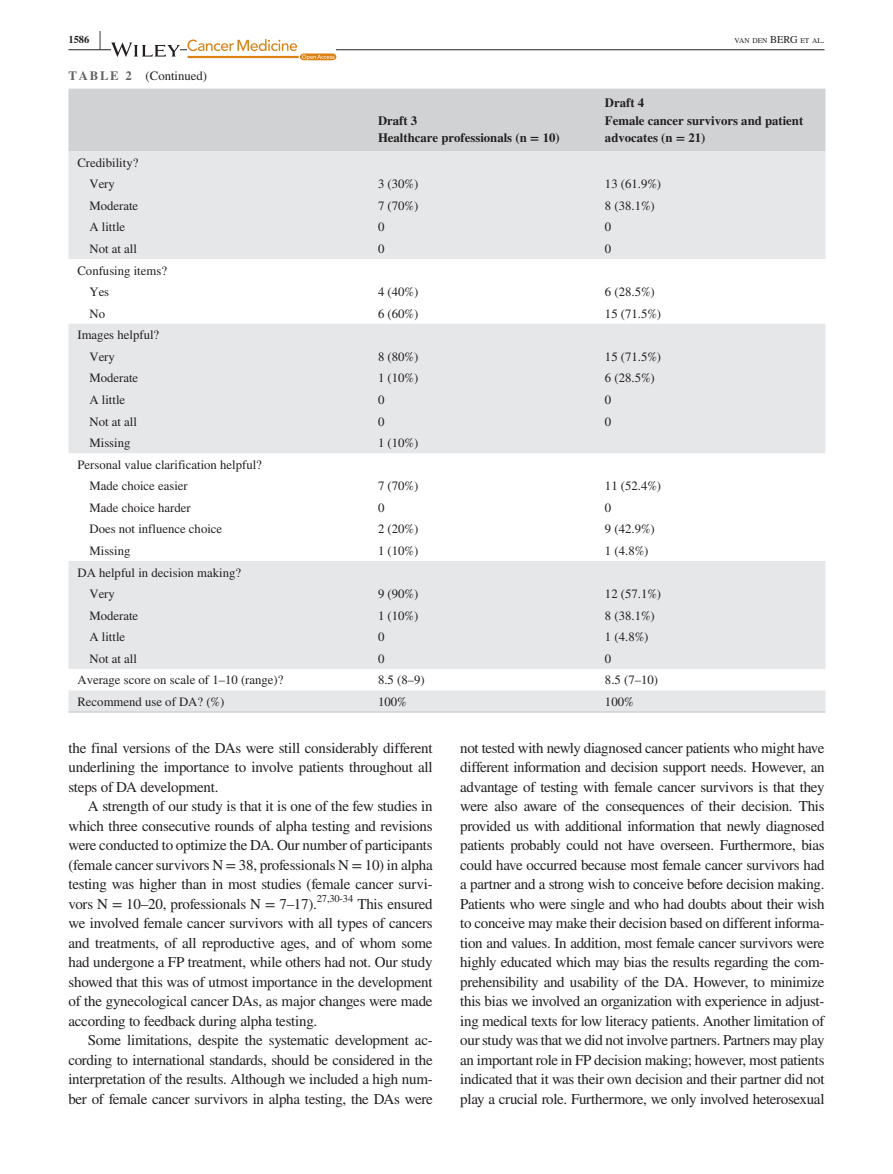
<style>
.page{position:relative;width:893px;height:1174px;background:#fff}
.page>*{position:absolute;margin:0;border:0;box-sizing:border-box;transform-origin:0 0}
.t1{font:700 25.95px "STIX";color:#231f20;scale:.36 1}
.t2{font:15px/19.5px "STIX";letter-spacing:-.015em;color:#231f20;text-align:justify}
.t3{font:12.75px/21.6px "STIX";color:#231f20}
.t4{font:700 12.75px/17.2px "STIX";color:#231f20}
.t5{font:10.5px "STIX";color:#231f20}
.t6{font:700 10.5px "STIX";color:#231f20}
.t7{font:7.35px "STIX";color:#231f20}
.s1{font-size:10.5px}
.s2{font-weight:700;color:#636366}
</style>
<div class="page">
<hr style="left:68px;top:49px;width:756px;height:1px;background:#231f20">
<svg style="left:111px;top:43px;width:69px;height:14px"></svg>
<svg style="left:187px;top:39px;width:149px;height:21px"></svg>
<div style="left:68px;top:89px;width:757px;height:62px;background:#d1d2d4"></div>
<svg style="left:68px;top:151px;width:757px;height:560px;fill:#e6e7e9"></svg>
<hr style="left:68px;top:711px;width:301px;height:1px;background:#d1d2d4">
<hr style="left:369px;top:711px;width:227px;height:1px;background:#d1d2d4">
<hr style="left:596px;top:711px;width:229px;height:1px;background:#d1d2d4">
<p class="t6" style="left:68px;top:33px;width:22px">1586</p>
<h1 class="t1" style="left:99px;top:25px;width:7px">|</h1>
<p class="t7" style="left:734px;top:35px;width:92px">VAN DEN <span class="s1">BERG</span> ET AL<span class="s1">.</span></p>
<p class="t3" style="left:68px;top:65px;width:140px"><span class="s2">TABLE 2</span> (Continued)</p>
<p class="t3" style="left:89px;top:152px;width:50px;text-indent:-12px">Credibility?<br>Very</p>
<p class="t4" style="left:378px;top:112px;width:183px">Draft 3<br>Healthcare professionals (n = 10)</p>
<p class="t4" style="left:605px;top:94px;width:200px">Draft 4<br>Female cancer survivors and patient advocates (n = 21)</p>
<p class="t3" style="left:378px;top:174px;width:42px">3 (30%)</p>
<p class="t3" style="left:605px;top:174px;width:58px">13 (61.9%)</p>
<p class="t3" style="left:89px;top:196px;width:50px">Moderate</p>
<p class="t3" style="left:378px;top:196px;width:42px">7 (70%)</p>
<p class="t3" style="left:605px;top:196px;width:51px">8 (38.1%)</p>
<p class="t3" style="left:89px;top:217px;width:37px">A little</p>
<p class="t3" style="left:378px;top:217px;width:8px">0</p>
<p class="t3" style="left:605px;top:217px;width:8px">0</p>
<p class="t3" style="left:89px;top:239px;width:49px">Not at all</p>
<p class="t3" style="left:378px;top:239px;width:8px">0</p>
<p class="t3" style="left:605px;top:239px;width:8px">0</p>
<p class="t3" style="left:89px;top:260px;width:79px;text-indent:-12px">Confusing items?<br>Yes</p>
<p class="t3" style="left:378px;top:282px;width:42px">4 (40%)</p>
<p class="t3" style="left:605px;top:282px;width:51px">6 (28.5%)</p>
<p class="t3" style="left:89px;top:303px;width:17px">No</p>
<p class="t3" style="left:378px;top:303px;width:42px">6 (60%)</p>
<p class="t3" style="left:605px;top:303px;width:58px">15 (71.5%)</p>
<p class="t3" style="left:89px;top:325px;width:71px;text-indent:-12px">Images helpful?<br>Very</p>
<p class="t3" style="left:378px;top:347px;width:42px">8 (80%)</p>
<p class="t3" style="left:605px;top:347px;width:58px">15 (71.5%)</p>
<p class="t3" style="left:89px;top:368px;width:50px">Moderate</p>
<p class="t3" style="left:378px;top:368px;width:42px">1 (10%)</p>
<p class="t3" style="left:605px;top:368px;width:51px">6 (28.5%)</p>
<p class="t3" style="left:89px;top:390px;width:37px">A little</p>
<p class="t3" style="left:378px;top:390px;width:8px">0</p>
<p class="t3" style="left:605px;top:390px;width:8px">0</p>
<p class="t3" style="left:89px;top:411px;width:49px">Not at all</p>
<p class="t3" style="left:378px;top:411px;width:8px">0</p>
<p class="t3" style="left:605px;top:411px;width:8px">0</p>
<p class="t3" style="left:89px;top:433px;width:43px">Missing</p>
<p class="t3" style="left:378px;top:433px;width:42px">1 (10%)</p>
<p class="t3" style="left:89px;top:454px;width:174px;text-indent:-12px">Personal value clarification helpful?<br>Made choice easier</p>
<p class="t3" style="left:378px;top:476px;width:42px">7 (70%)</p>
<p class="t3" style="left:605px;top:476px;width:58px">11 (52.4%)</p>
<p class="t3" style="left:89px;top:497px;width:103px">Made choice harder</p>
<p class="t3" style="left:378px;top:497px;width:8px">0</p>
<p class="t3" style="left:605px;top:497px;width:8px">0</p>
<p class="t3" style="left:89px;top:519px;width:134px">Does not influence choice</p>
<p class="t3" style="left:378px;top:519px;width:42px">2 (20%)</p>
<p class="t3" style="left:605px;top:519px;width:51px">9 (42.9%)</p>
<p class="t3" style="left:89px;top:541px;width:43px">Missing</p>
<p class="t3" style="left:378px;top:541px;width:42px">1 (10%)</p>
<p class="t3" style="left:605px;top:541px;width:45px">1 (4.8%)</p>
<p class="t3" style="left:89px;top:562px;width:153px;text-indent:-12px">DA helpful in decision making?<br>Very</p>
<p class="t3" style="left:378px;top:584px;width:42px">9 (90%)</p>
<p class="t3" style="left:605px;top:584px;width:58px">12 (57.1%)</p>
<p class="t3" style="left:89px;top:605px;width:50px">Moderate</p>
<p class="t3" style="left:378px;top:605px;width:42px">1 (10%)</p>
<p class="t3" style="left:605px;top:605px;width:51px">8 (38.1%)</p>
<p class="t3" style="left:89px;top:627px;width:37px">A little</p>
<p class="t3" style="left:378px;top:627px;width:8px">0</p>
<p class="t3" style="left:605px;top:627px;width:45px">1 (4.8%)</p>
<p class="t3" style="left:89px;top:648px;width:49px">Not at all</p>
<p class="t3" style="left:378px;top:648px;width:8px">0</p>
<p class="t3" style="left:605px;top:648px;width:8px">0</p>
<p class="t3" style="left:77px;top:670px;width:208px">Average score on scale of 1–10 (range)?</p>
<p class="t3" style="left:378px;top:670px;width:48px">8.5 (8–9)</p>
<p class="t3" style="left:605px;top:670px;width:55px">8.5 (7–10)</p>
<p class="t3" style="left:77px;top:691px;width:148px">Recommend use of DA? (%)</p>
<p class="t3" style="left:378px;top:691px;width:30px">100%</p>
<p class="t3" style="left:605px;top:691px;width:30px">100%</p>
<p class="t2" style="left:68px;top:739px;width:366px">the final versions of the DAs were still considerably different underlining the importance to involve patients throughout all steps of DA development.</p>
<p class="t2" style="left:68px;top:797px;width:366px;text-indent:20px">A strength of our study is that it is one of the few studies in which three consecutive rounds of alpha testing and revisions were conducted to optimize the DA. Our number of participants (female cancer survivors N = 38, professionals N = 10) in alpha testing was higher than in most studies (female cancer survi&shy;vors N = 10–20, professionals N = 7–17).</p>
<p class="t5" style="left:317px;top:891px;width:38px">27,30-34</p>
<p class="t2" style="left:68px;top:895px;width:366px;text-indent:289px">This ensured we involved female cancer survivors with all types of cancers and treatments, of all reproductive ages, and of whom some had undergone a FP treatment, while others had not. Our study showed that this was of utmost importance in the development of the gynecological cancer DAs, as major changes were made according to feedback during alpha testing.</p>
<p class="t2" style="left:68px;top:1031px;width:366px;text-indent:19px">Some limitations, despite the systematic development ac&shy;cording to international standards, should be considered in the interpretation of the results. Although we included a high num&shy;ber of female cancer survivors in alpha testing, the DAs were</p>
<p class="t2" style="left:460px;top:739px;width:366px">not tested with newly diagnosed cancer patients who might have different information and decision support needs. However, an advantage of testing with female cancer survivors is that they were also aware of the consequences of their decision. This provided us with additional information that newly diagnosed patients probably could not have overseen. Furthermore, bias could have occurred because most female cancer survivors had a partner and a strong wish to conceive before decision making.<br>Patients who were single and who had doubts about their wish to conceive may make their decision based on different informa&shy;tion and values. In addition, most female cancer survivors were highly educated which may bias the results regarding the com&shy;prehensibility and usability of the DA. However, to minimize this bias we involved an organization with experience in adjust&shy;ing medical texts for low literacy patients. Another limitation of our study was that we did not involve partners. Partners may play an important role in FP decision making; however, most patients indicated that it was their own decision and their partner did not play a crucial role. Furthermore, we only involved heterosexual</p>
</div>
